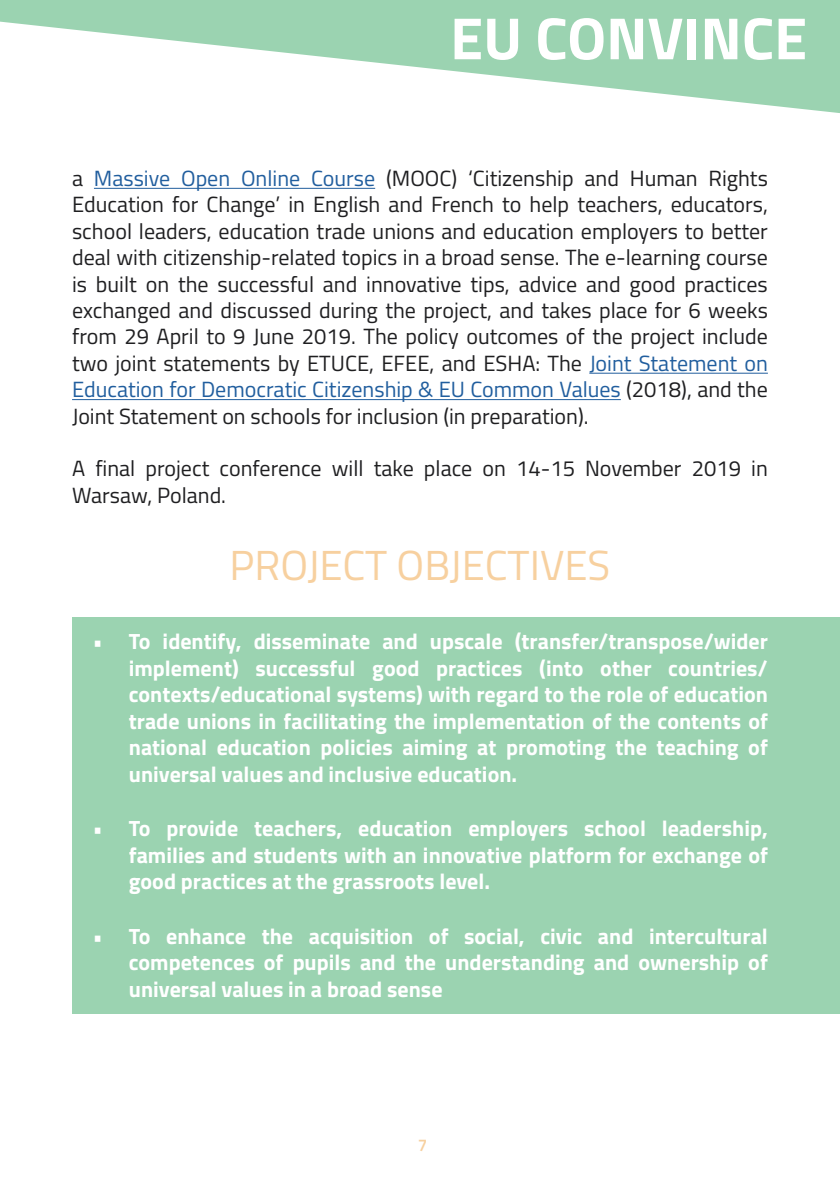
<style>
.page{position:relative;width:840px;height:1191px;background:#fff}
.page>*{position:absolute;margin:0;border:0;box-sizing:border-box;transform-origin:0 0}
.t1{font:700 59.6px "Titillium";color:#fff}
.t2{font:42px "Titillium";color:#f7d09f}
.t3{font:22px/26.4px "Titillium";color:#1f1f21;text-align:justify}
.t4{font:700 22px/26.4px "Titillium";color:#fff;text-align:justify}
.t5{font:600 17px "Titillium";color:#f7d09f}
.s1{color:#215e9e}
</style>
<div class="page">
<svg style="left:0;top:0;width:839px;height:113px;fill:#9bd3b1"></svg>
<div style="left:72px;top:617px;width:767px;height:396px;background:#9bd3b1"></div>
<hr style="left:94px;top:188px;width:281px;height:1px;background:#215e9e">
<hr style="left:589px;top:373px;width:178px;height:1px;background:#215e9e">
<hr style="left:72px;top:399px;width:548px;height:1px;background:#215e9e">
<h1 class="t1" style="left:450px;top:-7px;width:358px">EU CONVINCE</h1>
<p class="t3" style="left:72px;top:164px;width:697px">a <span class="s1">Massive Open Online Course</span> (MOOC) ‘Citizenship and Human Rights Education for Change’ in English and French to help teachers, educators, school leaders, education trade unions and education employers to better deal with citizenship-related topics in a broad sense. The e-learning course is built on the successful and innovative tips, advice and good practices exchanged and discussed during the project, and takes place for 6 weeks from 29 April to 9 June 2019. The policy outcomes of the project include two joint statements by ETUCE, EFEE, and ESHA: The <span class="s1">Joint Statement on Education for Democratic Citizenship &amp; EU Common Values</span> (2018), and the Joint Statement on schools for inclusion (in preparation).</p>
<p class="t3" style="left:72px;top:454px;width:696px">A final project conference will take place on 14-15 November 2019 in<br>Warsaw, Poland.</p>
<h2 class="t2" style="left:229px;top:534px;width:382px">PROJECT OBJECTIVES</h2>
<p class="t4" style="left:129px;top:627px;width:640px;text-indent:-36px">• To identify, disseminate and upscale (transfer/transpose/wider implement) successful good practices (into other countries/ contexts/educational systems) with regard to the role of education trade unions in facilitating the implementation of the contents of national education policies aiming at promoting the teaching of universal values and inclusive education.</p>
<p class="t4" style="left:129px;top:814px;width:640px;text-indent:-36px">• To provide teachers, education employers school leadership, families and students with an innovative platform for exchange of good practices at the grassroots level.</p>
<p class="t4" style="left:129px;top:921px;width:640px;text-indent:-36px">• To enhance the acquisition of social, civic and intercultural competences of pupils and the understanding and ownership of universal values in a broad sense</p>
<p class="t5" style="left:417px;top:1132px;width:11px">7</p>
</div>
